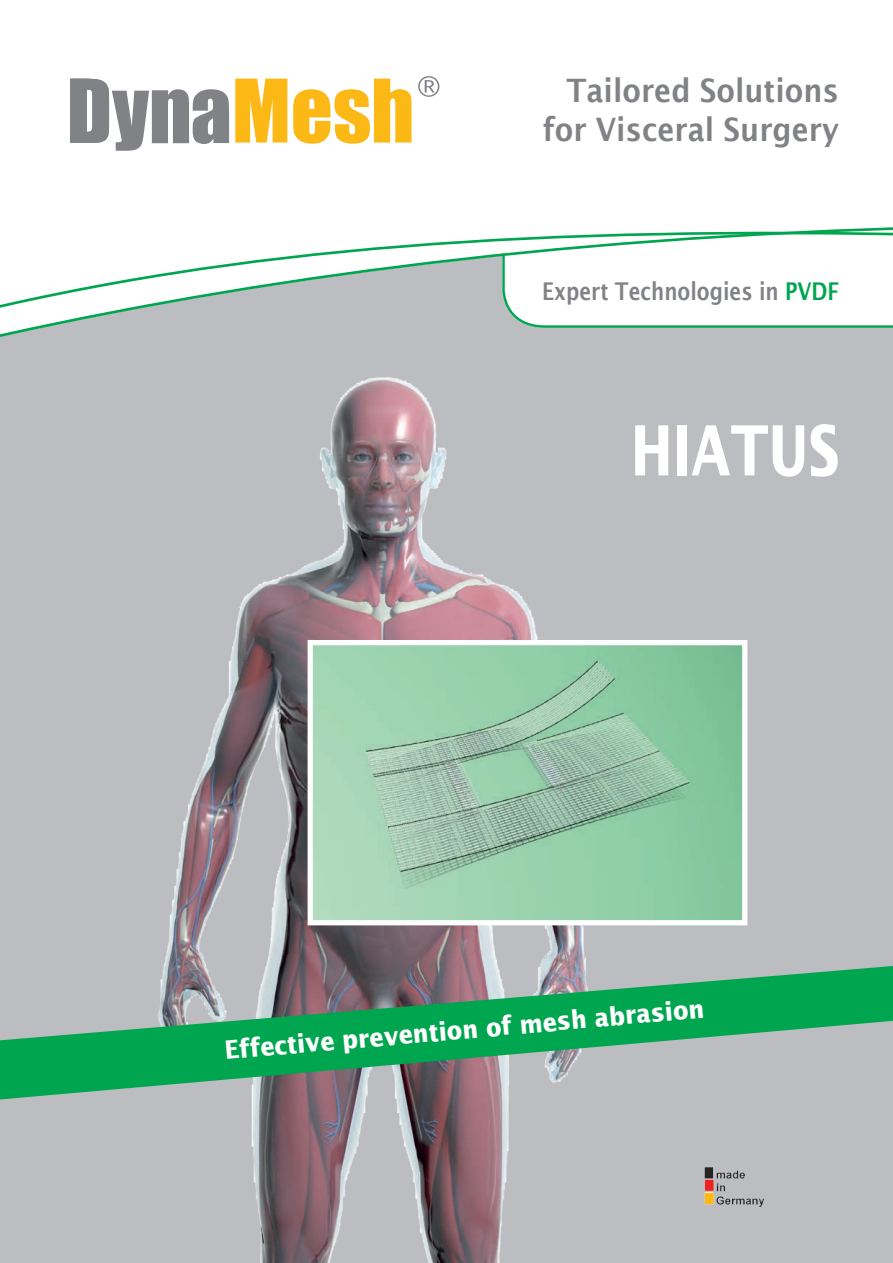
<style>
.page{position:relative;width:893px;height:1263px;background:#bcbdc0}
.page>*{position:absolute;margin:0;border:0;box-sizing:border-box;transform-origin:0 0}
.t1{font:700 69.3px "Lucida Sans";color:#fff;scale:.74 1}
.t2{font:600 32.25px/38.7px "Lucida Sans";color:#808285;text-align:right;scale:.9 1}
.t3{font:700 25.5px "Lucida Sans";color:#fff;scale:.9 1}
.t4{font:600 24.45px "Lucida Sans";color:#808285;scale:.82 1}
.s1{color:#00a54f}
</style>
<div class="page">
<div style="left:0;top:0;width:893px;height:189px;background:#fff"></div>
<img style="left:2px;top:385px;width:762px;height:878px">
<div style="left:502px;top:182px;width:391px;height:7px;background:#fff"></div>
<svg style="left:0;top:189px;width:893px;height:196px"></svg>
<svg style="left:0;top:197px;width:893px;height:159px"></svg>
<svg style="left:501px;top:251px;width:392px;height:78px;background:#f3f9f6"></svg>
<img style="left:314px;top:646px;width:427px;height:273px">
<div style="left:308px;top:640px;width:439px;height:285px;border:5px solid #fff"></div>
<svg style="left:0;top:966px;width:893px;height:133px"></svg>
<svg style="left:418px;top:76px;width:21px;height:21px"></svg>
<svg style="left:235px;top:79px;width:52px;height:64px;background:#fcc131"></svg>
<svg style="left:293px;top:79px;width:119px;height:65px;background:#fdd169"></svg>
<svg style="left:70px;top:79px;width:159px;height:72px;background:#afb1b2"></svg>
<p class="t2" style="left:543px;top:71px;width:331px">Tailored Solutions for Visceral Surgery</p>
<p class="t4" style="left:542px;top:277px;width:363px">Expert Technologies in <span class="s1">PVDF</span></p>
<h1 class="t1" style="left:631px;top:409px;width:283px">HIATUS</h1>
<p class="t3" style="left:223px;top:1035px;width:537px;rotate:-5deg">Effective prevention of mesh abrasion</p>
</div>
